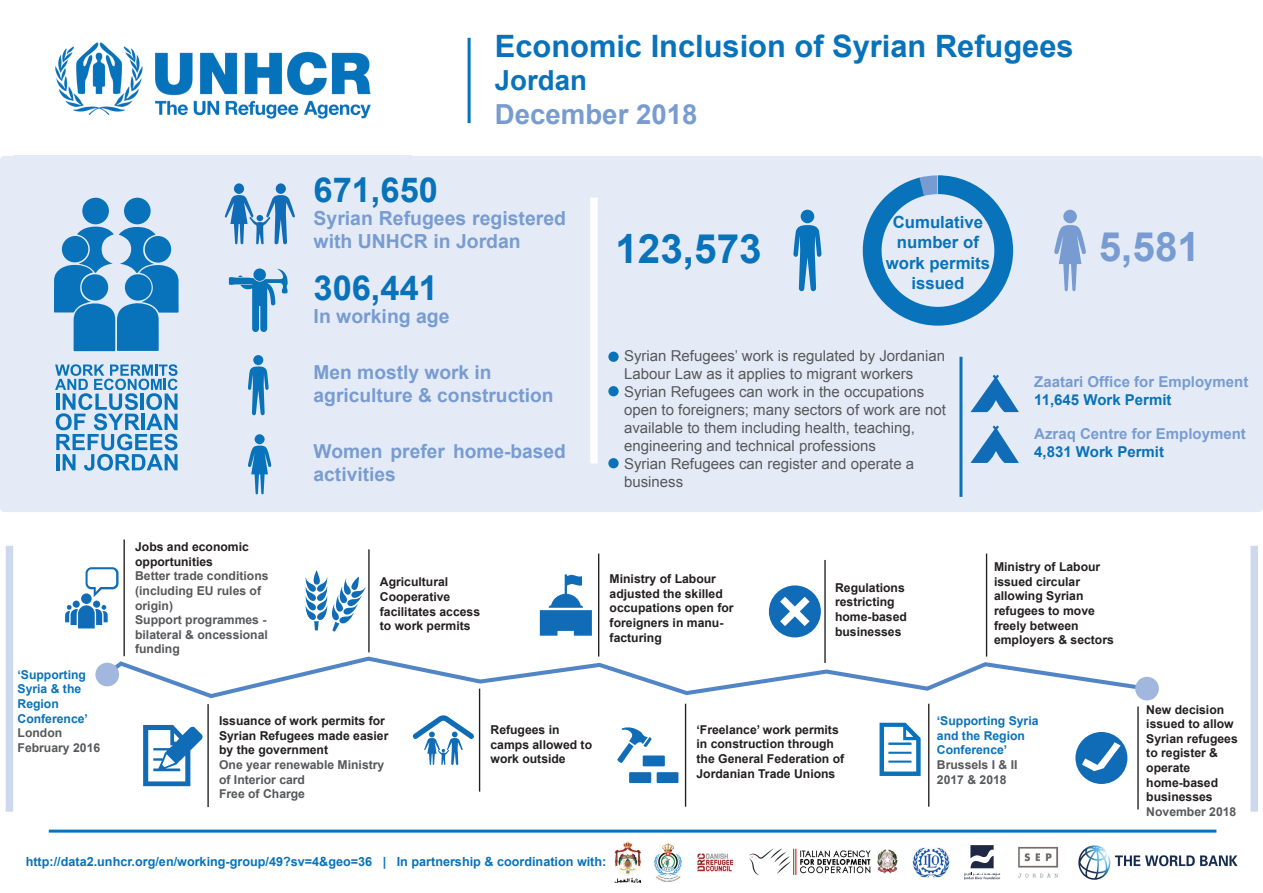
<style>
.page{position:relative;width:1263px;height:893px;background:#fff}
.page>*{position:absolute;margin:0;border:0;box-sizing:border-box;transform-origin:0 0}
.t1{font:700 40.5px "Arial";color:#0872ba}
.t2{font:700 40.5px "Arial";color:#789cd1}
.t3{font:700 34.35px "Arial";color:#0872ba}
.t4{font:700 30.75px "Arial";color:#0872ba}
.t5{font:700 27.6px "Arial";color:#789cd1}
.t6{font:700 27.6px "Arial";color:#0872ba}
.t7{font:700 19.35px/23.2px "Arial";color:#789cd1}
.t8{font:700 19.2px/23px "Arial";color:#789cd1}
.t9{font:700 16.8px/20.1px "Arial";color:#0872ba;text-align:center}
.t10{font:15px/18px "Arial";color:#57585a}
.t11{font:700 15px "Arial";color:#789cd1}
.t12{font:700 15px "Arial";color:#0872ba}
.t13{font:700 12.6px "Arial";color:#0872ba}
.t14{font:700 12.15px/14.7px "Arial";color:#231f20}
.t15{font:700 12.15px/14.7px "Arial";color:#57585a}
.t16{font:700 12.15px/14.7px "Arial";color:#0872ba}
</style>
<div class="page">
<div style="left:0;top:156px;width:1263px;height:356px;background:#e5ebf6;border-radius:4px"></div>
<img style="left:14px;top:42px;width:398px;height:114px">
<div style="left:590px;top:198px;width:8px;height:265px;background:#fff"></div>
<div style="left:6px;top:546px;width:7px;height:266px;background:#cdd7ed"></div>
<div style="left:1250px;top:546px;width:8px;height:266px;background:#cdd7ed"></div>
<hr style="left:49px;top:830px;width:1167px;height:3px;background:#0872ba">
<hr style="left:468px;top:38px;width:3px;height:85px;background:#0872ba">
<svg style="left:248px;top:355px;width:21px;height:60px"></svg>
<svg style="left:248px;top:434px;width:23px;height:60px"></svg>
<svg style="left:225px;top:183px;width:70px;height:61px"></svg>
<svg style="left:229px;top:269px;width:59px;height:63px"></svg>
<svg style="left:879px;top:723px;width:42px;height:53px"></svg>
<svg style="left:55px;top:364px;width:123px;height:107px"></svg>
<div style="left:124px;top:198px;width:27px;height:26px;background:#0872ba;border-radius:50%"></div>
<div style="left:82px;top:198px;width:27px;height:26px;background:#0872ba;border-radius:50%"></div>
<svg style="left:54px;top:226px;width:125px;height:125px"></svg>
<div style="left:82px;top:274px;width:26px;height:27px;background:#0872ba;border-radius:50%"></div>
<div style="left:145px;top:236px;width:26px;height:27px;background:#0872ba;border-radius:50%"></div>
<div style="left:62px;top:236px;width:26px;height:26px;background:#0872ba;border-radius:50%"></div>
<svg style="left:105px;top:654px;width:1028px;height:46px"></svg>
<svg style="left:65px;top:567px;width:54px;height:61px"></svg>
<svg style="left:143px;top:725px;width:60px;height:61px"></svg>
<svg style="left:305px;top:570px;width:61px;height:62px"></svg>
<svg style="left:412px;top:715px;width:62px;height:50px"></svg>
<svg style="left:540px;top:574px;width:52px;height:62px"></svg>
<svg style="left:617px;top:727px;width:61px;height:56px"></svg>
<hr style="left:123px;top:539px;width:2px;height:117px;background:#231f20">
<hr style="left:207px;top:704px;width:2px;height:103px;background:#231f20">
<hr style="left:368px;top:549px;width:2px;height:103px;background:#231f20">
<hr style="left:479px;top:689px;width:1px;height:103px;background:#231f20">
<hr style="left:598px;top:554px;width:1px;height:103px;background:#231f20">
<hr style="left:685px;top:704px;width:1px;height:103px;background:#231f20">
<hr style="left:928px;top:704px;width:1px;height:103px;background:#231f20">
<hr style="left:986px;top:554px;width:1px;height:103px;background:#231f20">
<hr style="left:824px;top:560px;width:2px;height:103px;background:#231f20">
<div style="left:95px;top:663px;width:24px;height:23px;background:#a2b7de;border-radius:50%"></div>
<svg style="left:1133px;top:676px;width:26px;height:25px"></svg>
<svg style="left:1054px;top:210px;width:32px;height:81px"></svg>
<svg style="left:863px;top:175px;width:150px;height:151px"></svg>
<svg style="left:793px;top:210px;width:28px;height:81px"></svg>
<svg style="left:970px;top:425px;width:49px;height:38px"></svg>
<svg style="left:970px;top:375px;width:49px;height:37px"></svg>
<hr style="left:959px;top:357px;width:3px;height:140px;background:#0872ba">
<svg style="left:769px;top:585px;width:52px;height:52px"></svg>
<svg style="left:1075px;top:732px;width:52px;height:52px"></svg>
<hr style="left:1137px;top:706px;width:2px;height:103px;background:#231f20">
<div style="left:608px;top:352px;width:11px;height:10px;background:#0872ba;border-radius:50%"></div>
<div style="left:608px;top:386px;width:11px;height:10px;background:#0872ba;border-radius:50%"></div>
<div style="left:608px;top:458px;width:11px;height:10px;background:#0872ba;border-radius:50%"></div>
<img style="left:615px;top:842px;width:25px;height:41px">
<img style="left:1018px;top:846px;width:41px;height:32px">
<img style="left:912px;top:847px;width:38px;height:31px">
<img style="left:697px;top:853px;width:37px;height:19px">
<svg style="left:964px;top:845px;width:36px;height:35px"></svg>
<img style="left:654px;top:842px;width:28px;height:40px">
<img style="left:1078px;top:846px;width:159px;height:33px">
<img style="left:749px;top:848px;width:149px;height:28px">
<h3 class="t4" style="left:495px;top:26px;width:580px">Economic Inclusion of Syrian Refugees</h3>
<h3 class="t6" style="left:495px;top:62px;width:94px">Jordan</h3>
<h3 class="t5" style="left:495px;top:96px;width:204px">December 2018</h3>
<p class="t16" style="left:18px;top:667px;width:72px">‘Supporting<br>Syria &amp; the<br>Region<br>Conference’</p>
<p class="t15" style="left:18px;top:726px;width:84px">London<br>February 2016</p>
<h2 class="t3" style="left:314px;top:167px;width:126px">671,650</h2>
<h3 class="t7" style="left:314px;top:207px;width:254px">Syrian Refugees registered with UNHCR in Jordan</h3>
<h2 class="t3" style="left:314px;top:265px;width:126px">306,441</h2>
<h3 class="t7" style="left:314px;top:305px;width:138px">In working age</h3>
<h3 class="t8" style="left:314px;top:362px;width:241px">Men mostly work in agriculture &amp; construction</h3>
<h3 class="t8" style="left:314px;top:440px;width:254px">Women prefer home-based activities</h3>
<h3 class="t9" style="left:886px;top:213px;width:106px">Cumulative number of work permits issued</h3>
<h1 class="t1" style="left:615px;top:222px;width:148px">123,573</h1>
<h1 class="t2" style="left:1099px;top:220px;width:103px">5,581</h1>
<p class="t10" style="left:624px;top:347px;width:323px">Syrian Refugees’ work is regulated by Jordanian Labour Law as it applies to migrant workers Syrian Refugees can work in the occupations open to foreigners; many sectors of work are not available to them including health, teaching, engineering and technical professions<br>Syrian Refugees can register and operate a business</p>
<p class="t11" style="left:1034px;top:371px;width:216px">Zaatari Office for Employment</p>
<p class="t12" style="left:1034px;top:389px;width:139px">11,645 Work Permit</p>
<p class="t11" style="left:1034px;top:424px;width:213px">Azraq Centre for Employment</p>
<p class="t12" style="left:1034px;top:442px;width:131px">4,831 Work Permit</p>
<p class="t14" style="left:135px;top:540px;width:115px">Jobs and economic opportunities</p>
<p class="t15" style="left:135px;top:569px;width:135px">Better trade conditions (including EU rules of origin)<br>Support programmes - bilateral &amp; oncessional funding</p>
<p class="t14" style="left:380px;top:575px;width:102px">Agricultural<br>Cooperative facilitates access to work permits</p>
<p class="t14" style="left:610px;top:572px;width:125px">Ministry of Labour adjusted the skilled occupations open for foreigners in manu&shy;facturing</p>
<p class="t14" style="left:835px;top:580px;width:73px">Regulations restricting home-based businesses</p>
<p class="t14" style="left:219px;top:714px;width:171px">Issuance of work permits for<br>Syrian Refugees made easier by the government</p>
<p class="t15" style="left:219px;top:758px;width:167px">One year renewable Ministry of Interior card<br>Free of Charge</p>
<p class="t14" style="left:490px;top:723px;width:103px">Refugees in camps allowed to work outside</p>
<p class="t14" style="left:696px;top:722px;width:149px">‘Freelance’ work permits in construction through the General Federation of<br>Jordanian Trade Unions</p>
<p class="t14" style="left:994px;top:560px;width:121px">Ministry of Labour issued circular allowing Syrian refugees to move freely between employers &amp; sectors</p>
<p class="t16" style="left:937px;top:714px;width:103px">‘Supporting Syria and the Region<br>Conference’</p>
<p class="t15" style="left:937px;top:758px;width:82px">Brussels I &amp; II<br>2017 &amp; 2018</p>
<p class="t14" style="left:1146px;top:702px;width:93px">New decision issued to allow<br>Syrian refugees to register &amp; operate home-based businesses</p>
<p class="t15" style="left:1146px;top:805px;width:92px">November 2018</p>
<p class="t13" style="left:26px;top:854px;width:582px">http://data2.unhcr.org/en/working-group/49?sv=4&amp;geo=36 | In partnership &amp; coordination with:</p>
</div>
